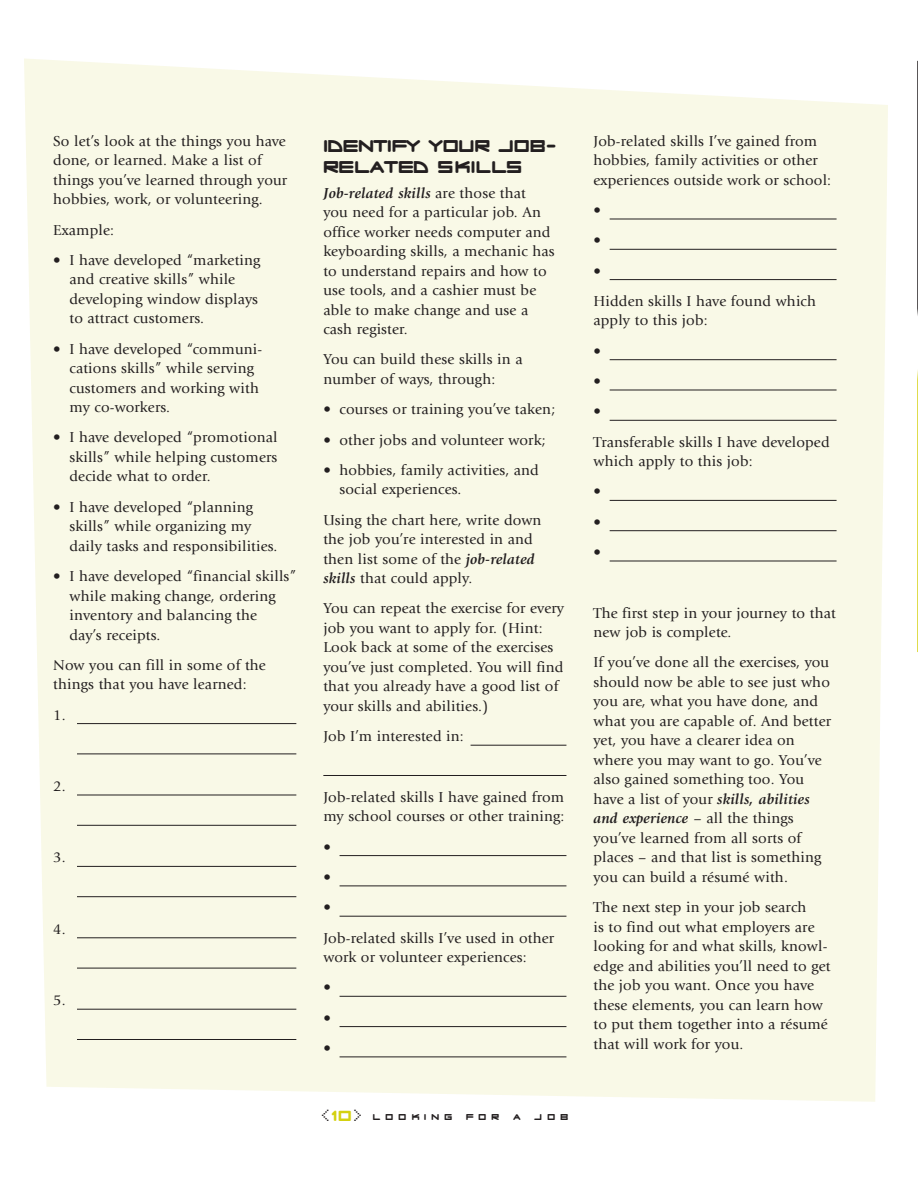
<style>
.page{position:relative;width:918px;height:1188px;background:#fff}
.page>*{position:absolute;margin:0;border:0;box-sizing:border-box;transform-origin:0 0}
.t1{font:21px/21px "Radio Stars";color:#231f20}
.t2{font:15px/19.5px "Giovanni";letter-spacing:.01em;color:#231f20}
.t3{font:10.5px "Radio Stars";letter-spacing:.475em;color:#231f20}
.s1{font-weight:700;font-style:italic}
.s2{font-family:"Bubbledot ICG Fine Pos";font-size:18px}
.s3{font-size:18px;color:#d4d110}
</style>
<div class="page">
<svg style="left:917px;top:60px;width:1px;height:256px"></svg>
<img style="left:917px;top:370px;width:1px;height:282px">
<div style="left:24px;top:58px;width:864px;height:1044px;background:#f9f9e7"></div>
<hr style="left:77px;top:723px;width:219px;height:1px;background:#231f20">
<hr style="left:77px;top:754px;width:219px;height:1px;background:#231f20">
<hr style="left:77px;top:795px;width:219px;height:1px;background:#231f20">
<hr style="left:77px;top:825px;width:219px;height:1px;background:#231f20">
<hr style="left:77px;top:866px;width:219px;height:1px;background:#231f20">
<hr style="left:77px;top:896px;width:219px;height:1px;background:#231f20">
<hr style="left:77px;top:937px;width:219px;height:1px;background:#231f20">
<hr style="left:77px;top:968px;width:219px;height:1px;background:#231f20">
<hr style="left:77px;top:1009px;width:219px;height:1px;background:#231f20">
<hr style="left:77px;top:1039px;width:219px;height:1px;background:#231f20">
<hr style="left:471px;top:745px;width:95px;height:1px;background:#231f20">
<hr style="left:323px;top:775px;width:243px;height:1px;background:#231f20">
<hr style="left:340px;top:855px;width:226px;height:1px;background:#231f20">
<hr style="left:340px;top:886px;width:226px;height:1px;background:#231f20">
<hr style="left:340px;top:916px;width:226px;height:1px;background:#231f20">
<hr style="left:340px;top:996px;width:226px;height:1px;background:#231f20">
<hr style="left:340px;top:1026px;width:226px;height:1px;background:#231f20">
<hr style="left:340px;top:1057px;width:226px;height:1px;background:#231f20">
<hr style="left:610px;top:219px;width:227px;height:1px;background:#231f20">
<hr style="left:610px;top:249px;width:227px;height:1px;background:#231f20">
<hr style="left:610px;top:279px;width:227px;height:1px;background:#231f20">
<hr style="left:610px;top:359px;width:227px;height:1px;background:#231f20">
<hr style="left:610px;top:390px;width:227px;height:1px;background:#231f20">
<hr style="left:610px;top:420px;width:227px;height:1px;background:#231f20">
<hr style="left:610px;top:500px;width:227px;height:1px;background:#231f20">
<hr style="left:610px;top:530px;width:227px;height:1px;background:#231f20">
<hr style="left:610px;top:561px;width:227px;height:1px;background:#231f20">
<p class="t2" style="left:53px;top:132px;width:235px">So let’s look at the things you have done, or learned. Make a list of things you’ve learned through your hobbies, work, or volunteering.</p>
<p class="t2" style="left:53px;top:221px;width:62px">Example:</p>
<p class="t2" style="left:69px;top:252px;width:192px;text-indent:-16px">• I have developed “marketing and creative skills” while developing window displays to attract customers.</p>
<p class="t2" style="left:69px;top:340px;width:194px;text-indent:-16px">• I have developed “communi&shy;cations skills” while serving customers and working with my co-workers.</p>
<p class="t2" style="left:69px;top:429px;width:210px;text-align:justify;text-indent:-16px">• I have developed “promotional skills” while helping customers decide what to order.</p>
<p class="t2" style="left:69px;top:498px;width:210px;text-indent:-16px">• I have developed “planning skills” while organizing my daily tasks and responsibilities.</p>
<p class="t2" style="left:69px;top:568px;width:228px;text-indent:-16px">• I have developed “financial skills” while making change, ordering inventory and balancing the<br>day’s receipts.</p>
<p class="t2" style="left:53px;top:657px;width:214px">Now you can fill in some of the things that you have learned:</p>
<p class="t2" style="left:53px;top:706px;width:14px">1.</p>
<p class="t2" style="left:53px;top:778px;width:14px">2.</p>
<p class="t2" style="left:53px;top:849px;width:14px">3.</p>
<p class="t2" style="left:53px;top:921px;width:14px">4.</p>
<p class="t2" style="left:53px;top:992px;width:14px">5.</p>
<h1 class="t1" style="left:323px;top:134px;width:235px">Identify Your Job&shy;related Skills</h1>
<p class="t2" style="left:323px;top:184px;width:233px"><span class="s1">Job-related skills</span> are those that<br>you need for a particular job. An office worker needs computer and keyboarding skills, a mechanic has to understand repairs and how to use tools, and a cashier must be able to make change and use a cash register.</p>
<p class="t2" style="left:323px;top:351px;width:201px">You can build these skills in a number of ways, through:</p>
<p class="t2" style="left:323px;top:401px;width:233px">• courses or training you’ve taken;</p>
<p class="t2" style="left:323px;top:431px;width:224px">• other jobs and volunteer work;</p>
<p class="t2" style="left:340px;top:462px;width:201px;text-indent:-16px">• hobbies, family activities, and social experiences.</p>
<p class="t2" style="left:323px;top:511px;width:220px">Using the chart here, write down the job you’re interested in and then list some of the <span class="s1">job-related skills</span> that could apply.</p>
<p class="t2" style="left:323px;top:600px;width:242px">You can repeat the exercise for every job you want to apply for. (Hint:<br>Look back at some of the exercises you’ve just completed. You will find that you already have a good list of your skills and abilities.)</p>
<p class="t2" style="left:323px;top:728px;width:142px">Job I’m interested in:</p>
<p class="t2" style="left:323px;top:789px;width:243px">Job-related skills I have gained from my school courses or other training:</p>
<p class="t2" style="left:323px;top:833px;width:232px;line-height:30.3px">•<br>•<br>•<br>Job-related skills I’ve used in other</p>
<p class="t2" style="left:323px;top:943px;width:205px;line-height:30.3px">work or volunteer experiences: •<br>•<br>•</p>
<p class="t3" style="left:321px;top:1110px;width:132px"><span class="s2">&lt;</span><span class="s3">10</span><span class="s2">&gt;</span> Looking</p>
<p class="t3" style="left:466px;top:1110px;width:35px">for</p>
<p class="t3" style="left:513px;top:1110px;width:9px">a</p>
<p class="t3" style="left:535px;top:1110px;width:35px">job</p>
<p class="t2" style="left:593px;top:132px;width:239px">Job-related skills I’ve gained from hobbies, family activities or other experiences outside work or school:</p>
<p class="t2" style="left:593px;top:196px;width:224px;line-height:30.3px">•<br>•<br>•<br>Hidden skills I have found which</p>
<p class="t2" style="left:593px;top:307px;width:238px;line-height:30.3px">apply to this job:<br>•<br>•<br>•<br>Transferable skills I have developed</p>
<p class="t2" style="left:593px;top:447px;width:161px;line-height:30.3px">which apply to this job: •<br>•<br>•</p>
<p class="t2" style="left:593px;top:604px;width:244px">The first step in your journey to that new job is complete.</p>
<p class="t2" style="left:593px;top:654px;width:239px">If you’ve done all the exercises, you should now be able to see just who you are, what you have done, and what you are capable of. And better yet, you have a clearer idea on where you may want to go. You’ve also gained something too. You have a list of your <span class="s1">skills, abilities and experience</span> – all the things you’ve learned from all sorts of places – and that list is something you can build a résumé with.</p>
<p class="t2" style="left:593px;top:899px;width:239px">The next step in your job search<br>is to find out what employers are looking for and what skills, knowl&shy;edge and abilities you’ll need to get the job you want. Once you have these elements, you can learn how to put them together into a résumé that will work for you.</p>
</div>
